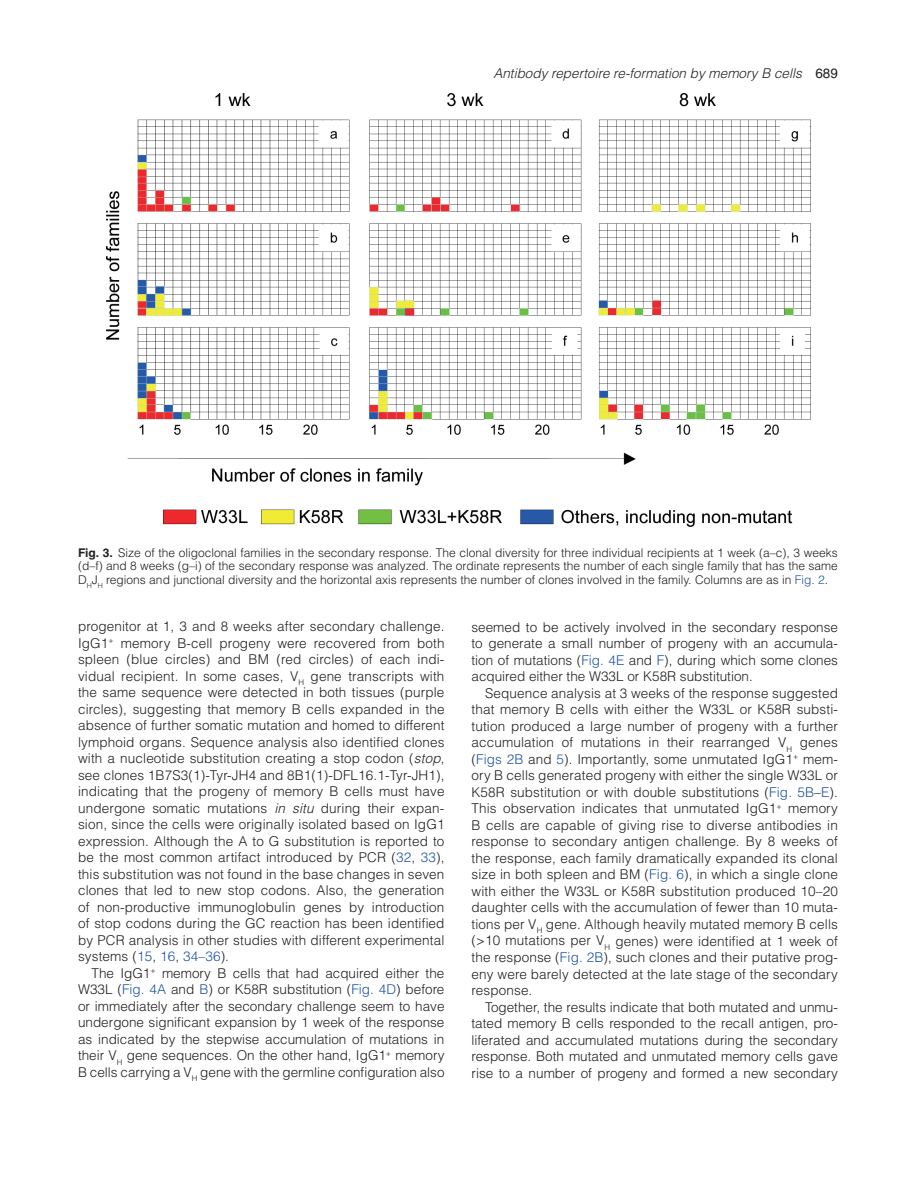
<style>
.page{position:relative;width:919px;height:1187px;background:#fff}
.page>*{position:absolute;margin:0;border:0;box-sizing:border-box;transform-origin:0 0}
.t1{font:300 13.5px/16.5px "Helvetica LT Std";color:#231f20;text-align:justify}
.t2{font:italic 300 13.5px "Helvetica LT Std";color:#231f20}
.t3{font:300 12px/13.5px "Helvetica LT Std";color:#231f20;text-align:justify}
.s1{font-weight:400;font-style:normal}
.s2{font-weight:700}
.s3{color:#1e56a6}
.s4{font-style:italic}
</style>
<div class="page">
<img style="left:106px;top:94px;width:704px;height:432px">
<p class="t2" style="left:493px;top:65px;width:346px">Antibody repertoire re-formation by memory B cells <span class="s1">689</span></p>
<p class="t3" style="left:78px;top:545px;width:761px"><span class="s2">Fig. 3.</span> Size of the oligoclonal families in the secondary response. The clonal diversity for three individual recipients at 1 week (a–c), 3 weeks (d–f) and 8 weeks (g–i) of the secondary response was analyzed. The ordinate represents the number of each single family that has the same D<sub>H</sub>J<sub>H</sub> regions and junctional diversity and the horizontal axis represents the number of clones involved in the family. Columns are as in <span class="s3">Fig. 2</span>.</p>
<p class="t1" style="left:78px;top:617px;width:368px">progenitor at 1, 3 and 8 weeks after secondary challenge.<br>IgG1<sup>+</sup> memory B-cell progeny were recovered from both spleen (blue circles) and BM (red circles) of each indi&shy;vidual recipient. In some cases, V<sub>H</sub> gene transcripts with the same sequence were detected in both tissues (purple circles), suggesting that memory B cells expanded in the absence of further somatic mutation and homed to different lymphoid organs. Sequence analysis also identified clones with a nucleotide substitution creating a stop codon (<span class="s4">stop</span>, see clones 1B7S3(1)-Tyr-JH4 and 8B1(1)-DFL16.1-Tyr-JH1), indicating that the progeny of memory B cells must have undergone somatic mutations <span class="s4">in situ</span> during their expan&shy;sion, since the cells were originally isolated based on IgG1 expression. Although the A to G substitution is reported to be the most common artifact introduced by PCR (<span class="s3">32</span>, <span class="s3">33</span>), this substitution was not found in the base changes in seven clones that led to new stop codons. Also, the generation of non-productive immunoglobulin genes by introduction of stop codons during the GC reaction has been identified by PCR analysis in other studies with different experimental systems (<span class="s3">15</span>, <span class="s3">16</span>, <span class="s3">34–36</span>).</p>
<p class="t1" style="left:78px;top:964px;width:368px;text-indent:13px">The IgG1<sup>+</sup> memory B cells that had acquired either the W33L (<span class="s3">Fig. 4A</span> and <span class="s3">B</span>) or K58R substitution (<span class="s3">Fig. 4D</span>) before or immediately after the secondary challenge seem to have undergone significant expansion by 1 week of the response as indicated by the stepwise accumulation of mutations in their V<sub>H</sub> gene sequences. On the other hand, IgG1<sup>+</sup> memory B cells carrying a V<sub>H</sub> gene with the germline configuration also</p>
<p class="t1" style="left:471px;top:618px;width:368px">seemed to be actively involved in the secondary response to generate a small number of progeny with an accumula&shy;tion of mutations (<span class="s3">Fig. 4E</span> and <span class="s3">F</span>), during which some clones acquired either the W33L or K58R substitution.</p>
<p class="t1" style="left:471px;top:684px;width:368px;text-indent:14px">Sequence analysis at 3 weeks of the response suggested that memory B cells with either the W33L or K58R substi&shy;tution produced a large number of progeny with a further accumulation of mutations in their rearranged V<sub>H</sub> genes (<span class="s3">Figs 2B</span> and <span class="s3">5</span>). Importantly, some unmutated IgG1<sup>+</sup> mem&shy;ory B cells generated progeny with either the single W33L or K58R substitution or with double substitutions (<span class="s3">Fig. 5B</span>–<span class="s3">E</span>).<br>This observation indicates that unmutated IgG1<sup>+</sup> memory B cells are capable of giving rise to diverse antibodies in response to secondary antigen challenge. By 8 weeks of the response, each family dramatically expanded its clonal size in both spleen and BM (<span class="s3">Fig. 6</span>), in which a single clone with either the W33L or K58R substitution produced 10–20 daughter cells with the accumulation of fewer than 10 muta&shy;tions per V<sub>H</sub> gene. Although heavily mutated memory B cells (&gt;10 mutations per V<sub>H</sub> genes) were identified at 1 week of the response (<span class="s3">Fig. 2B</span>), such clones and their putative prog&shy;eny were barely detected at the late stage of the secondary response.</p>
<p class="t1" style="left:471px;top:998px;width:368px;text-indent:14px">Together, the results indicate that both mutated and unmu&shy;tated memory B cells responded to the recall antigen, pro&shy;liferated and accumulated mutations during the secondary response. Both mutated and unmutated memory cells gave rise to a number of progeny and formed a new secondary</p>
</div>
